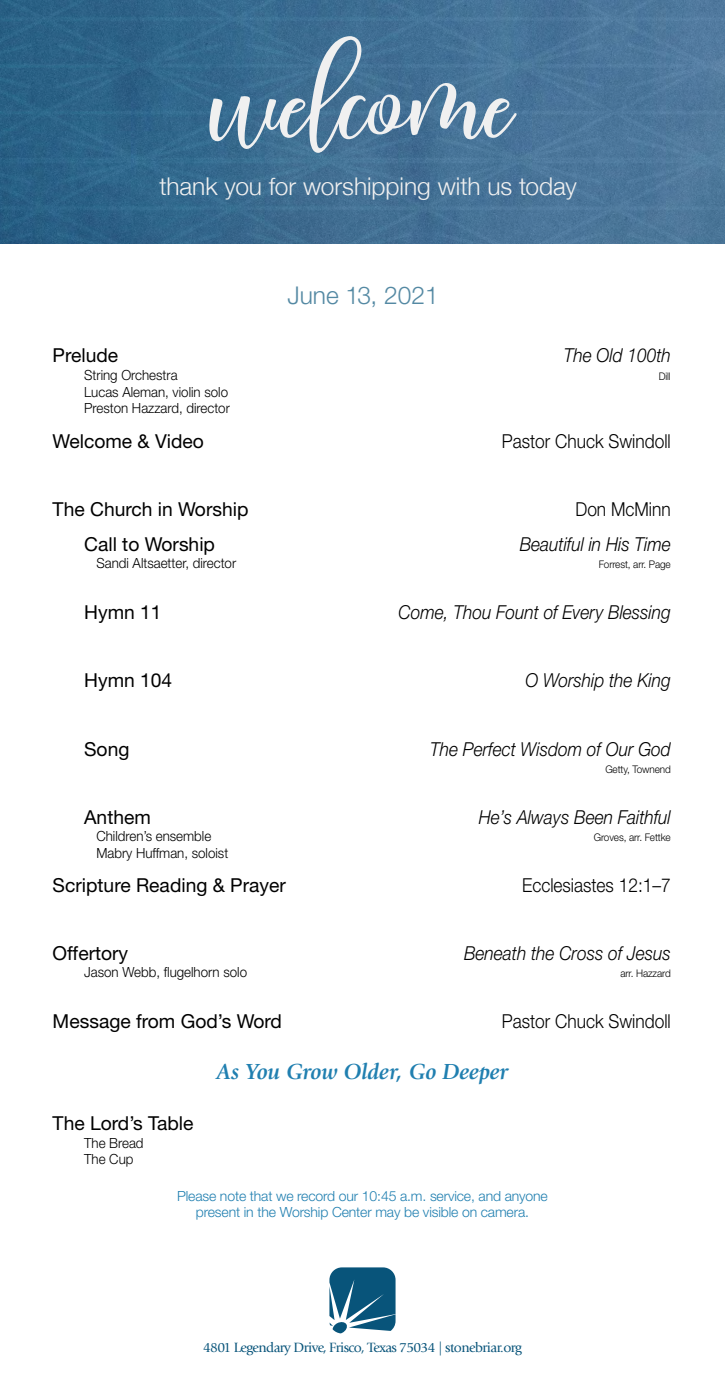
<style>
.page{position:relative;width:725px;height:1386px;background:#fff}
.page>*{position:absolute;margin:0;border:0;box-sizing:border-box;transform-origin:0 0}
.t1{font:117.25px "Malficent Script";color:#f0f0f0}
.t2{font:300 24.5px "Helvetica Neue";color:#f0f0f0}
.t3{font:300 24.5px "Helvetica Neue LT Std";color:#5489a3}
.t4{font:italic 700 22.75px "Giovanni Std";letter-spacing:-.01em;color:#207fb0}
.t5{font:italic 300 19.25px "Helvetica Neue LT Std";color:#000;scale:.9 1}
.t6{font:19.25px "Helvetica Neue LT Std";color:#000}
.t7{font:300 19.25px "Helvetica Neue LT Std";color:#000;scale:.9 1}
.t8{font:300 14px/16.8px "Helvetica Neue LT Std";color:#000;scale:.95 1}
.t9{font:300 14px/16.8px "Helvetica Neue LT Std";letter-spacing:-.01em;color:#207fb0;text-align:center}
.t10{font:14px "Giovanni Std";letter-spacing:-.04em;color:#08547a}
.t11{font:300 10.5px "Helvetica Neue LT Std";letter-spacing:-.01em;color:#000;scale:.95 1}
</style>
<div class="page">
<svg style="left:329px;top:1267px;width:66px;height:66px"></svg>
<img style="left:0;top:0;width:724px;height:243px">
<h1 class="t1" style="left:210px;top:31px;width:305px">welcome</h1>
<h2 class="t2" style="left:159px;top:167px;width:419px">thank you for worshipping with us today</h2>
<h2 class="t3" style="left:287px;top:280px;width:152px">June 13, 2021</h2>
<h3 class="t6" style="left:53px;top:344px;width:67px">Prelude</h3>
<h3 class="t5" style="left:563px;top:344px;width:120px">The Old 100th</h3>
<p class="t8" style="left:84px;top:366px;width:100px">String Orchestra</p>
<p class="t11" style="left:658px;top:370px;width:14px">Dill</p>
<p class="t8" style="left:84px;top:383px;width:155px">Lucas Aleman, violin solo<br>Preston Hazzard, director</p>
<h3 class="t6" style="left:53px;top:429px;width:153px">Welcome &amp; Video</h3>
<h3 class="t7" style="left:502px;top:429px;width:189px">Pastor Chuck Swindoll</h3>
<h3 class="t6" style="left:53px;top:497px;width:197px">The Church in Worship</h3>
<h3 class="t7" style="left:575px;top:497px;width:107px">Don McMinn</h3>
<h3 class="t6" style="left:84px;top:532px;width:132px">Call to Worship</h3>
<h3 class="t5" style="left:519px;top:532px;width:169px">Beautiful in His Time</h3>
<p class="t8" style="left:96px;top:554px;width:149px">Sandi Altsaetter, director</p>
<p class="t11" style="left:598px;top:558px;width:77px">Forrest, arr. Page</p>
<h3 class="t6" style="left:84px;top:601px;width:79px">Hymn 11</h3>
<h3 class="t5" style="left:398px;top:601px;width:304px">Come, Thou Fount of Every Blessing</h3>
<h3 class="t6" style="left:84px;top:669px;width:90px">Hymn 104</h3>
<h3 class="t5" style="left:525px;top:669px;width:163px">O Worship the King</h3>
<h3 class="t6" style="left:84px;top:737px;width:47px">Song</h3>
<h3 class="t5" style="left:430px;top:737px;width:269px">The Perfect Wisdom of Our God</h3>
<p class="t11" style="left:605px;top:763px;width:70px">Getty, Townend</p>
<h3 class="t6" style="left:84px;top:806px;width:68px">Anthem</h3>
<h3 class="t5" style="left:478px;top:806px;width:215px">He’s Always Been Faithful</h3>
<p class="t8" style="left:96px;top:827px;width:122px">Children’s ensemble</p>
<p class="t11" style="left:593px;top:831px;width:82px">Groves, arr. Fettke</p>
<p class="t8" style="left:96px;top:844px;width:140px">Mabry Huffman, soloist</p>
<h3 class="t6" style="left:53px;top:874px;width:235px">Scripture Reading &amp; Prayer</h3>
<h3 class="t7" style="left:522px;top:874px;width:167px">Ecclesiastes 12:1–7</h3>
<h3 class="t6" style="left:53px;top:942px;width:77px">Offertory</h3>
<h3 class="t5" style="left:464px;top:942px;width:231px">Beneath the Cross of Jesus</h3>
<p class="t8" style="left:84px;top:963px;width:173px">Jason Webb, flugelhorn solo</p>
<p class="t11" style="left:620px;top:967px;width:54px">arr. Hazzard</p>
<h3 class="t6" style="left:53px;top:1010px;width:231px">Message from God’s Word</h3>
<h3 class="t7" style="left:502px;top:1009px;width:189px">Pastor Chuck Swindoll</h3>
<h3 class="t4" style="left:216px;top:1059px;width:293px">As You Grow Older, Go Deeper</h3>
<h3 class="t6" style="left:53px;top:1112px;width:142px">The Lord’s Table</h3>
<p class="t8" style="left:84px;top:1134px;width:64px">The Bread<br>The Cup</p>
<p class="t9" style="left:177px;top:1187px;width:372px">Please note that we record our 10:45 a.m. service, and anyone present in the Worship Center may be visible on camera.</p>
<p class="t10" style="left:203px;top:1340px;width:320px">4801 Legendary Drive, Frisco, Texas 75034 | stonebriar.org</p>
</div>
